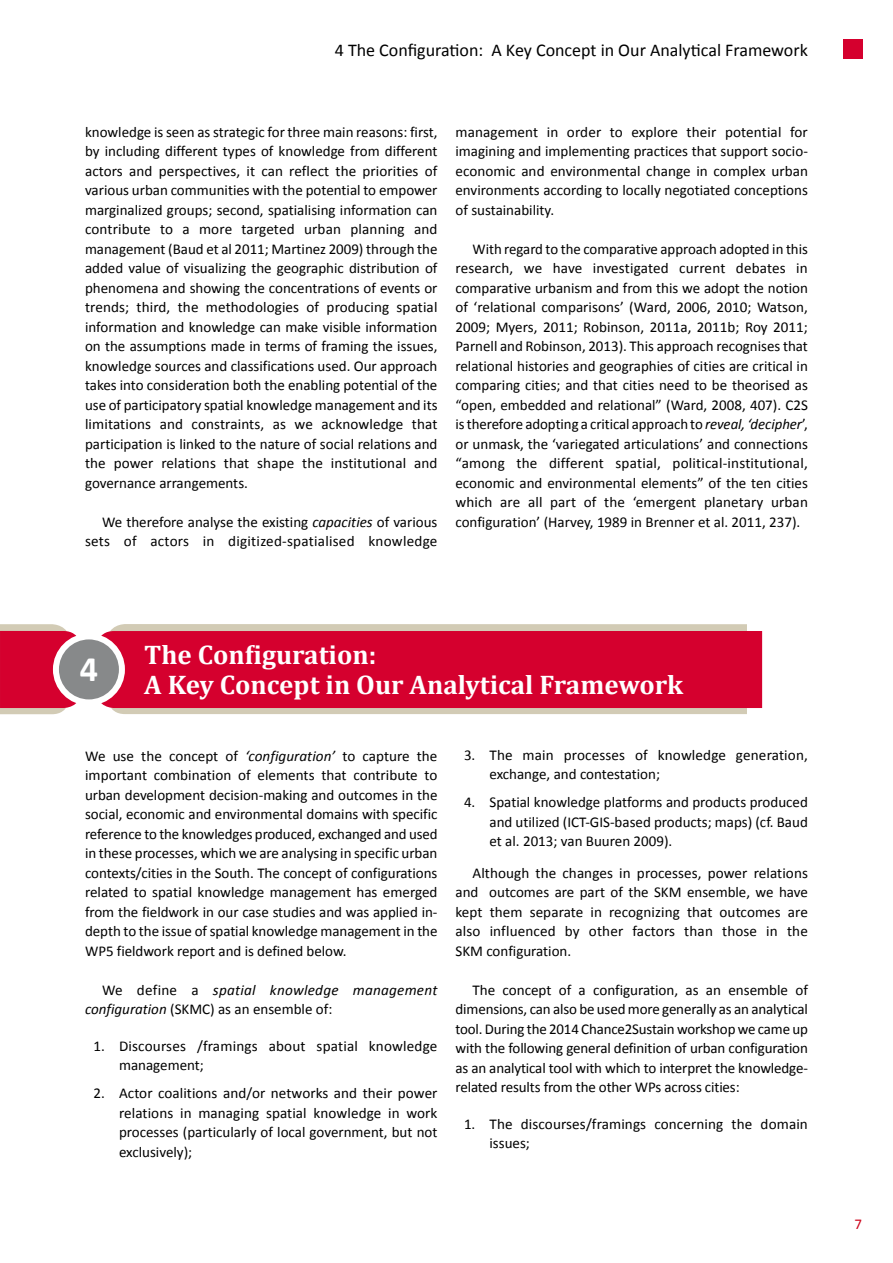
<style>
.page{position:relative;width:893px;height:1263px;background:#fff}
.page>*{position:absolute;margin:0;border:0;box-sizing:border-box;transform-origin:0 0}
.t1{font:700 36px "Calibri";color:#fff}
.t2{font:700 27px/30px "Cambria";color:#fff}
.t3{font:18px "Calibri";color:#000}
.t4{font:15px/19.5px "Calibri";color:#000;text-align:justify}
.t5{font:italic 15px/19.5px "Calibri";letter-spacing:.015em;color:#000}
.t6{font:15px "Calibri";color:#cd071e}
.s1{font-style:italic}
.s2{font-style:normal}
</style>
<div class="page">
<div style="left:110px;top:624px;width:637px;height:90px;background:#d2cbb5"></div>
<div style="left:101px;top:631px;width:661px;height:77px;background:#d5002e"></div>
<svg style="left:0;top:624px;width:77px;height:90px;background:#d72a4c"></svg>
<div style="left:56px;top:636px;width:66px;height:66px;background:#87898a;border-radius:50%"></div>
<div style="left:53px;top:633px;width:72px;height:72px;border:6px solid #fff;border-radius:50%"></div>
<div style="left:844px;top:39px;width:19px;height:19px;background:#d5002e"></div>
<p class="t3" style="left:335px;top:39px;width:475px">4 The Configuration: A Key Concept in Our Analytical Framework</p>
<p class="t4" style="left:85px;top:122px;width:354px">knowledge is seen as strategic for three main reasons: first, by including different types of knowledge from different actors and perspectives, it can reflect the priorities of various urban communities with the potential to empower marginalized groups; second, spatialising information can contribute to a more targeted urban planning and management (Baud et al 2011; Martinez 2009) through the added value of visualizing the geographic distribution of phenomena and showing the concentrations of events or trends; third, the methodologies of producing spatial information and knowledge can make visible information on the assumptions made in terms of framing the issues, knowledge sources and classifications used. Our approach takes into consideration both the enabling potential of the use of participatory spatial knowledge management and its limitations and constraints, as we acknowledge that participation is linked to the nature of social relations and the power relations that shape the institutional and governance arrangements.</p>
<p class="t4" style="left:85px;top:512px;width:354px;text-align:right">We therefore analyse the existing <span class="s1">capacities</span> of various sets of actors in digitized-spatialised knowledge</p>
<p class="t4" style="left:455px;top:122px;width:354px">management in order to explore their potential for imagining and implementing practices that support socio&shy;economic and environmental change in complex urban environments according to locally negotiated conceptions of sustainability.</p>
<p class="t4" style="left:455px;top:239px;width:354px;text-indent:17px">With regard to the comparative approach adopted in this research, we have investigated current debates in comparative urbanism and from this we adopt the notion of ‘relational comparisons’ (Ward, 2006, 2010; Watson, 2009; Myers, 2011; Robinson, 2011a, 2011b; Roy 2011; Parnell and Robinson, 2013). This approach recognises that relational histories and geographies of cities are critical in comparing cities; and that cities need to be theorised as “open, embedded and relational” (Ward, 2008, 407). C2S istherefore adopting a critical approach to <span class="s1">reveal, ‘decipher</span>’, or unmask, the ‘variegated articulations’ and connections “among the different spatial, political-institutional, economic and environmental elements” of the ten cities which are all part of the ‘emergent planetary urban configuration’ (Harvey, 1989 in Brenner et al. 2011, 237).</p>
<h1 class="t1" style="left:80px;top:646px;width:20px">4</h1>
<h2 class="t2" style="left:144px;top:639px;width:540px">The Configuration:<br>A Key Concept in Our Analytical Framework</h2>
<p class="t4" style="left:85px;top:746px;width:354px">We use the concept of <span class="s1">‘configuration’</span> to capture the important combination of elements that contribute to urban development decision-making and outcomes in the social, economic and environmental domains with specific reference to the knowledges produced, exchanged and used in these processes, which we are analysing in specific urban contexts/cities in the South. The concept of configurations related to spatial knowledge management has emerged from the fieldwork in our case studies and was applied in&shy;depth to the issue of spatial knowledge management in the WP5 fieldwork report and is defined below.</p>
<p class="t5" style="left:85px;top:979px;width:354px;text-indent:17px"><span class="s2">We define a</span> spatial knowledge management configuration <span class="s2">(SKMC) as an ensemble of:</span></p>
<p class="t4" style="left:119px;top:1036px;width:320px;text-indent:-26px">1. Discourses /framings about spatial knowledge management;</p>
<p class="t4" style="left:119px;top:1083px;width:320px;text-indent:-26px">2. Actor coalitions and/or networks and their power relations in managing spatial knowledge in work processes (particularly of local government, but not exclusively);</p>
<p class="t4" style="left:489px;top:745px;width:320px;text-indent:-26px">3. The main processes of knowledge generation, exchange, and contestation;</p>
<p class="t4" style="left:489px;top:793px;width:320px;text-indent:-26px">4. Spatial knowledge platforms and products produced and utilized (ICT-GIS-based products; maps) (cf. Baud et al. 2013; van Buuren 2009).</p>
<p class="t4" style="left:455px;top:863px;width:354px;text-indent:17px">Although the changes in processes, power relations and outcomes are part of the SKM ensemble, we have kept them separate in recognizing that outcomes are also influenced by other factors than those in the SKM configuration.</p>
<p class="t4" style="left:455px;top:980px;width:354px;text-indent:17px">The concept of a configuration, as an ensemble of dimensions, can also be used more generally as an analytical tool. During the 2014 Chance2Sustain workshop we came up with the following general definition of urban configuration as an analytical tool with which to interpret the knowledge&shy;related results from the other WPs across cities:</p>
<p class="t4" style="left:489px;top:1114px;width:320px;text-indent:-25px">1. The discourses/framings concerning the domain issues;</p>
<p class="t6" style="left:854px;top:1214px;width:9px">7</p>
</div>
